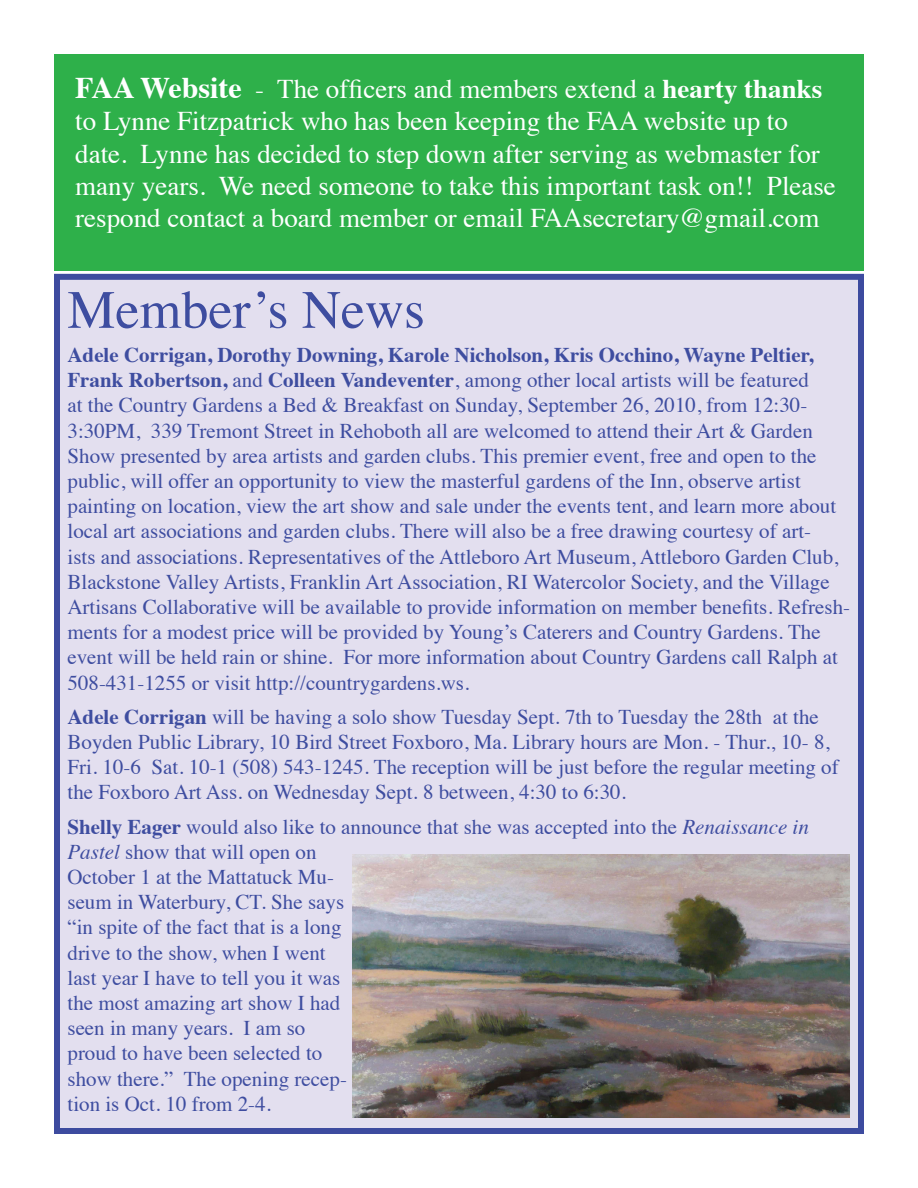
<style>
.page{position:relative;width:918px;height:1188px;background:#fff}
.page>*{position:absolute;margin:0;border:0;box-sizing:border-box;transform-origin:0 0}
.t1{font:54px "Times";color:#3e4da0}
.t2{font:27px/32.4px "Times";color:#fff}
.t3{font:21px/25.2px "Times";color:#3e4da0}
.s1{font-weight:700;font-size:30px}
.s2{font-weight:700}
.s3{font-style:italic}
</style>
<div class="page">
<div style="left:57px;top:277px;width:804px;height:854px;background:#e3dfef"></div>
<div style="left:54px;top:274px;width:810px;height:860px;border:6px solid #3d4b9f"></div>
<div style="left:54px;top:54px;width:810px;height:216px;background:#2eb04a"></div>
<img style="left:352px;top:854px;width:497px;height:264px">
<p class="t2" style="left:75px;top:70px;width:762px"><span class="s1">FAA Website</span> - The officers and members extend a <span class="s2">hearty thanks </span>to Lynne Fitzpatrick who has been keeping the FAA website up to date. Lynne has decided to step down after serving as webmaster for many years. We need someone to take this important task on!! Please respond contact a board member or email FAAsecretary@gmail.com</p>
<h1 class="t1" style="left:68px;top:259px;width:359px">Member’s News</h1>
<p class="t3" style="left:68px;top:341px;width:784px"><span class="s2">Adele Corrigan, Dorothy Downing, Karole Nicholson, Kris Occhino, Wayne Peltier, Frank Robertson,</span> and <span class="s2">Colleen Vandeventer</span>, among other local artists will be featured<br>at the Country Gardens a Bed &amp; Breakfast on Sunday, September 26, 2010, from 12:30- 3:30PM, 339 Tremont Street in Rehoboth all are welcomed to attend their Art &amp; Garden Show presented by area artists and garden clubs. This premier event, free and open to the public, will offer an opportunity to view the masterful gardens of the Inn, observe artist painting on location, view the art show and sale under the events tent, and learn more about local art associations and garden clubs. There will also be a free drawing courtesy of art-<br>ists and associations. Representatives of the Attleboro Art Museum, Attleboro Garden Club, Blackstone Valley Artists, Franklin Art Association, RI Watercolor Society, and the Village Artisans Collaborative will be available to provide information on member benefits. Refresh&shy;ments for a modest price will be provided by Young’s Caterers and Country Gardens. The event will be held rain or shine. For more information about Country Gardens call Ralph at 508-431-1255 or visit http://countrygardens.ws.</p>
<p class="t3" style="left:68px;top:702px;width:773px"><span class="s2">Adele Corrigan</span> will be having a solo show Tuesday Sept. 7th to Tuesday the 28th at the Boyden Public Library, 10 Bird Street Foxboro, Ma. Library hours are Mon. - Thur., 10- 8, Fri. 10-6 Sat. 10-1 (508) 543-1245. The reception will be just before the regular meeting of the Foxboro Art Ass. on Wednesday Sept. 8 between, 4:30 to 6:30.</p>
<p class="t3" style="left:68px;top:812px;width:743px"><span class="s2">Shelly Eager</span> would also like to announce that she was accepted into the <span class="s3">Renaissance in Pastel</span> show that will open on<br>October 1 at the Mattatuck Mu-<br>seum in Waterbury, CT. She says<br>“in spite of the fact that is a long<br>drive to the show, when I went<br>last year I have to tell you it was<br>the most amazing art show I had<br>seen in many years. I am so<br>proud to have been selected to<br>show there.” The opening recep-<br>tion is Oct. 10 from 2-4.</p>
</div>
